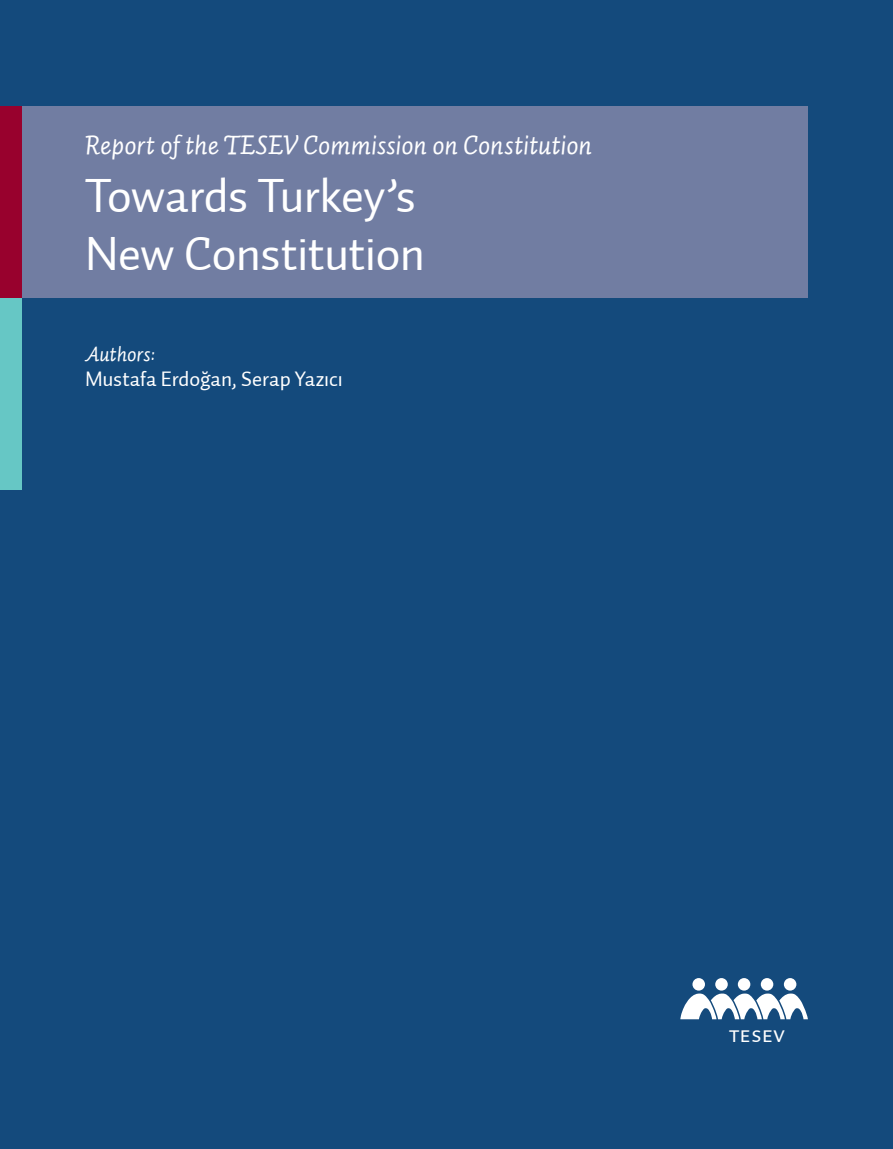
<style>
.page{position:relative;width:893px;height:1149px;background:#fff}
.page>*{position:absolute;margin:0;border:0;box-sizing:border-box;transform-origin:0 0}
.t1{font:48px/57.6px "Auto 2 TR Regular";letter-spacing:-.015em;color:#fff}
.t2{font:italic 27px "Auto 2 TR Regular";letter-spacing:-.005em;color:#fff}
.t3{font:22.5px "Auto 2 TR Regular Sm Cp";color:#fff}
.t4{font:21px "Auto 2 TR Regular";letter-spacing:-.005em;color:#fff}
.t5{font:italic 21px "Auto 2 TR Regular";color:#fff}
</style>
<div class="page">
<div style="left:0;top:0;width:893px;height:1148px;background:#144a7c"></div>
<div style="left:21px;top:106px;width:787px;height:192px;background:#717da2"></div>
<div style="left:0;top:106px;width:21px;height:192px;background:#98012d"></div>
<div style="left:0;top:298px;width:21px;height:191px;background:#66c7c5"></div>
<svg style="left:680px;top:978px;width:128px;height:40px"></svg>
<p class="t2" style="left:85px;top:128px;width:508px">Report of the TESEV Commission on Constitution</p>
<h1 class="t1" style="left:85px;top:167px;width:342px">Towards Turkey’s<br>New Constitution</h1>
<p class="t5" style="left:85px;top:340px;width:72px">Authors:</p>
<p class="t4" style="left:85px;top:366px;width:259px">Mustafa Erdoğan, Serap Yazıcı</p>
<p class="t3" style="left:729px;top:1021px;width:58px">TESEV</p>
</div>
